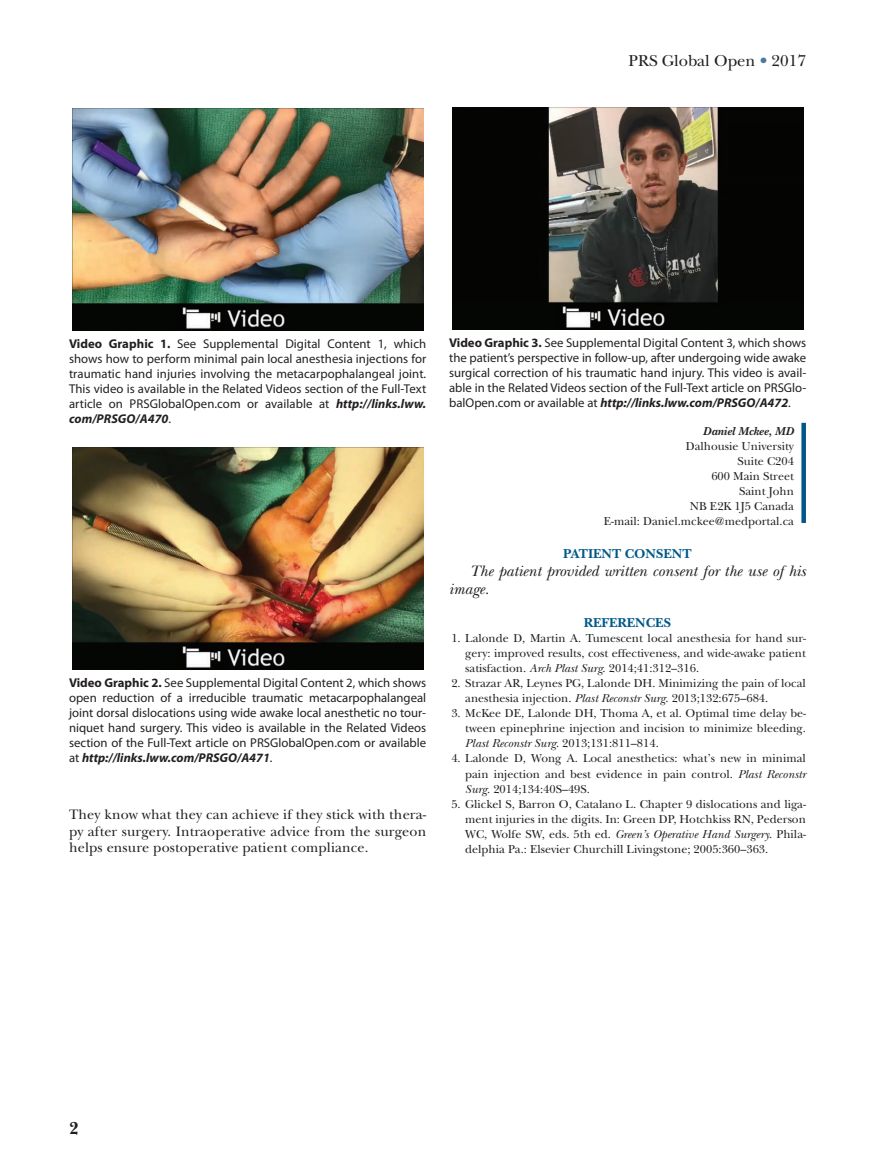
<style>
.page{position:relative;width:878px;height:1175px;background:#fff}
.page>*{position:absolute;margin:0;border:0;box-sizing:border-box;transform-origin:0 0}
.t1{font:700 18px "New Baskerville";color:#231f20}
.t2{font:16.5px "New Baskerville";color:#231f20}
.t3{font:italic 15.75px/18px "New Baskerville";color:#231f20}
.t4{font:14.25px/16.5px "New Baskerville";letter-spacing:.01em;color:#231f20;text-align:justify}
.t5{font:700 13.5px "New Baskerville";color:#015887}
.t6{font:12.75px/15px "Myriad Pro";color:#231f20;text-align:justify}
.t7{font:12px/15px "New Baskerville";color:#231f20;text-align:justify}
.t8{font:italic 700 12px "New Baskerville";color:#231f20}
.s1{color:#4c77a0}
.s2{font-weight:700}
.s3{font-weight:700;font-style:italic}
.s4{font-style:italic}
</style>
<div class="page">
<div style="left:801px;top:423px;width:5px;height:100px;background:#015887"></div>
<img style="left:452px;top:108px;width:351px;height:222px">
<img style="left:72px;top:108px;width:351px;height:222px">
<img style="left:72px;top:447px;width:351px;height:222px">
<p class="t2" style="left:628px;top:51px;width:179px">PRS Global Open <span class="s1">•</span> 2017</p>
<p class="t6" style="left:69px;top:336px;width:359px"><span class="s2">Video Graphic 1.</span> See Supplemental Digital Content 1, which shows how to perform minimal pain local anesthesia injections for traumatic hand injuries involving the metacarpophalangeal joint.<br>This video is available in the Related Videos section of the Full-Text article on PRSGlobalOpen.com or available at <span class="s3">http://links.lww. com/PRSGO/A470</span>.</p>
<p class="t6" style="left:69px;top:675px;width:359px"><span class="s2">Video Graphic 2.</span> See Supplemental Digital Content 2, which shows open reduction of a irreducible traumatic metacarpophalangeal joint dorsal dislocations using wide awake local anesthetic no tour&shy;niquet hand surgery. This video is available in the Related Videos section of the Full-Text article on PRSGlobalOpen.com or available at <span class="s3">http://links.lww.com/PRSGO/A471</span>.</p>
<p class="t4" style="left:69px;top:806px;width:359px">They know what they can achieve if they stick with thera&shy;py after surgery. Intraoperative advice from the surgeon helps ensure postoperative patient compliance.</p>
<p class="t6" style="left:449px;top:335px;width:359px"><span class="s2">Video Graphic 3.</span> See Supplemental Digital Content 3, which shows the patient’s perspective in follow-up, after undergoing wide awake surgical correction of his traumatic hand injury. This video is avail&shy;able in the Related Videos section of the Full-Text article on PRSGlo&shy;balOpen.com or available at <span class="s3">http://links.lww.com/PRSGO/A472</span>.</p>
<p class="t8" style="left:703px;top:424px;width:92px">Daniel Mckee, MD</p>
<p class="t7" style="left:603px;top:438px;width:192px;text-align:right">Dalhousie University<br>Suite C204<br>600 Main Street<br>Saint John<br>NB E2K 1J5 Canada<br>E-mail: Daniel.mckee@medportal.ca</p>
<p class="t5" style="left:563px;top:545px;width:130px">PATIENT CONSENT</p>
<p class="t3" style="left:449px;top:562px;width:359px;text-indent:21px">The patient provided written consent for the use of his image.</p>
<p class="t5" style="left:583px;top:615px;width:89px">REFERENCES</p>
<p class="t7" style="left:465px;top:631px;width:342px;text-indent:-14px">1. Lalonde D, Martin A. Tumescent local anesthesia for hand sur&shy;gery: improved results, cost effectiveness, and wide-awake patient satisfaction. <span class="s4">Arch Plast Surg</span>. 2014;41:312–316.</p>
<p class="t7" style="left:465px;top:676px;width:342px;text-indent:-14px">2. Strazar AR, Leynes PG, Lalonde DH. Minimizing the pain of local anesthesia injection. <span class="s4">Plast Reconstr Surg</span>. 2013;132:675–684.</p>
<p class="t7" style="left:465px;top:706px;width:342px;text-indent:-14px">3. McKee DE, Lalonde DH, Thoma A, et al. Optimal time delay be&shy;tween epinephrine injection and incision to minimize bleeding.<br><span class="s4">Plast Reconstr Surg</span>. 2013;131:811–814.</p>
<p class="t7" style="left:465px;top:751px;width:342px;text-indent:-14px">4. Lalonde D, Wong A. Local anesthetics: what’s new in minimal pain injection and best evidence in pain control. <span class="s4">Plast Reconstr Surg</span>. 2014;134:40S–49S.</p>
<p class="t7" style="left:465px;top:796px;width:342px;text-indent:-14px">5. Glickel S, Barron O, Catalano L. Chapter 9 dislocations and liga&shy;ment injuries in the digits. In: Green DP, Hotchkiss RN, Pederson WC, Wolfe SW, eds. 5th ed. <span class="s4">Green’s Operative Hand Surgery</span>. Phila&shy;delphia Pa.: Elsevier Churchill Livingstone; 2005:360–363.</p>
<h1 class="t1" style="left:69px;top:1118px;width:11px">2</h1>
</div>
